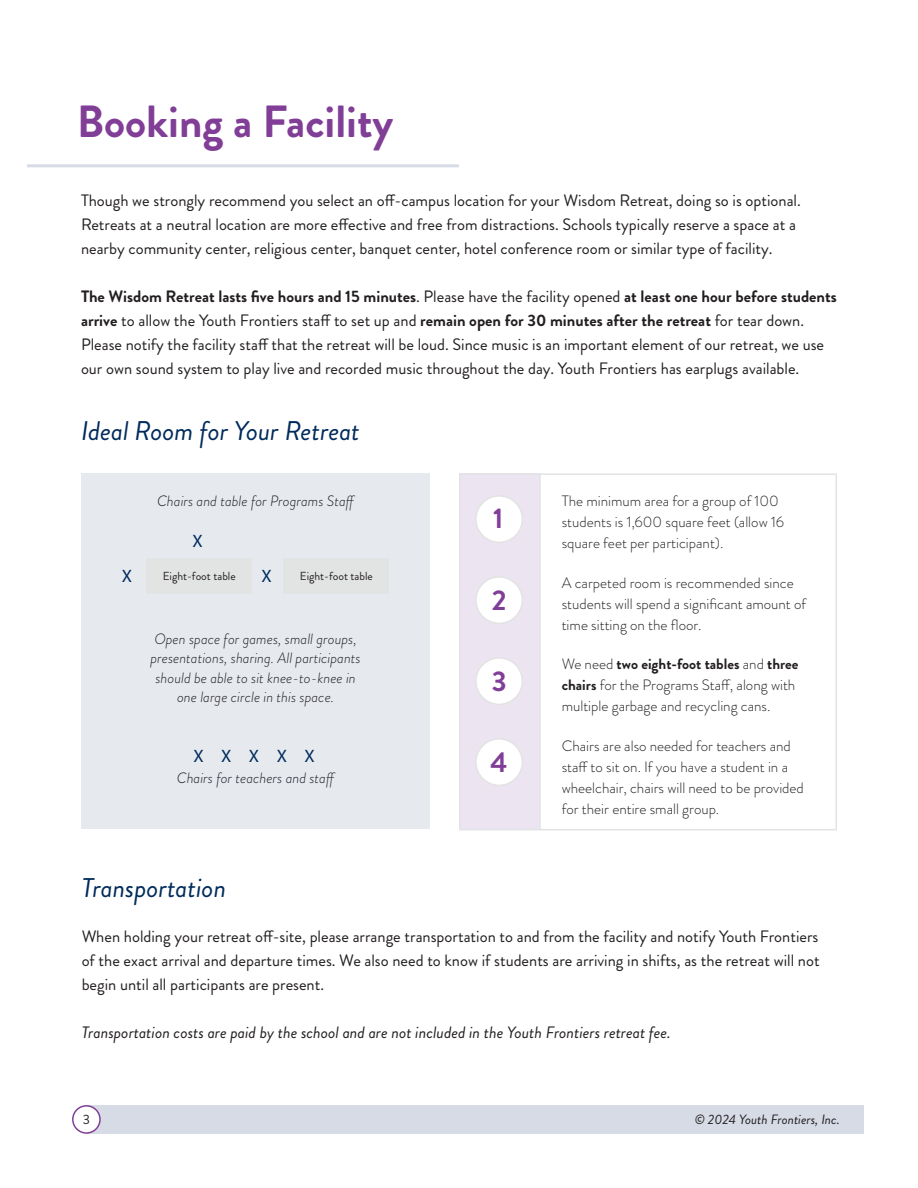
<style>
.page{position:relative;width:918px;height:1188px;background:#fff}
.page>*{position:absolute;margin:0;border:0;box-sizing:border-box;transform-origin:0 0}
.t1{font:700 45px "Brandon Grotesque";color:#813e97}
.t2{font:700 28.5px "Brandon Grotesque";color:#813e97}
.t3{font:italic 27px "Brandon Grotesque";color:#002b5c}
.t4{font:18px "Myriad Pro";color:#002b5c}
.t5{font:16.5px/24px "Brandon Grotesque";color:#231f20}
.t6{font:italic 16.5px "Brandon Grotesque";color:#231f20}
.Paragraph_Style_2{font:300 15px/21px "Brandon Grotesque";color:#231f20}
.Paragraph_Style_2-2{font:italic 300 15px/19.5px "Brandon Grotesque";color:#231f20;text-align:center}
.t7{font:italic 13.5px "Brandon Grotesque";color:#231f20}
.t8{font:13.5px "Brandon Grotesque";color:#231f20}
.Paragraph_Style_2-3{font:11.7px "Brandon Grotesque";color:#231f20}
.s1{font-weight:700}
</style>
<div class="page">
<div style="left:86px;top:1105px;width:778px;height:29px;background:#d6dbe6"></div>
<div style="left:73px;top:1106px;width:27px;height:27px;background:#fff;border-radius:50%"></div>
<div style="left:72px;top:1105px;width:29px;height:29px;border:2px solid #813e97;border-radius:50%"></div>
<div style="left:81px;top:473px;width:349px;height:356px;background:#e6eaef"></div>
<div style="left:459px;top:473px;width:80px;height:357px;background:#ece5f1"></div>
<div style="left:476px;top:496px;width:46px;height:46px;background:#fff;border-radius:50%"></div>
<div style="left:475px;top:495px;width:48px;height:48px;border:2px solid #e2e3e3;border-radius:50%"></div>
<div style="left:476px;top:577px;width:46px;height:46px;background:#fff;border-radius:50%"></div>
<div style="left:475px;top:576px;width:48px;height:48px;border:2px solid #e2e3e3;border-radius:50%"></div>
<div style="left:476px;top:658px;width:46px;height:46px;background:#fff;border-radius:50%"></div>
<div style="left:475px;top:657px;width:48px;height:48px;border:2px solid #e2e3e3;border-radius:50%"></div>
<div style="left:476px;top:739px;width:46px;height:46px;background:#fff;border-radius:50%"></div>
<div style="left:475px;top:738px;width:48px;height:48px;border:2px solid #e2e3e3;border-radius:50%"></div>
<hr style="left:460px;top:473px;width:375px;height:2px;background:#e2e3e3">
<hr style="left:459px;top:473px;width:1px;height:357px;background:#e2e3e3">
<hr style="left:539px;top:473px;width:2px;height:357px;background:#e2e3e3">
<hr style="left:835px;top:473px;width:2px;height:356px;background:#e2e3e3">
<hr style="left:459px;top:829px;width:378px;height:1px;background:#e2e3e3">
<hr style="left:27px;top:164px;width:432px;height:3px;background:#d6dbe6">
<div style="left:147px;top:558px;width:105px;height:36px;background:#e2e3e3"></div>
<div style="left:284px;top:558px;width:105px;height:36px;background:#e2e3e3"></div>
<p class="t1" style="left:77px;top:90px;width:318px">Booking a Facility</p>
<p class="t5" style="left:81px;top:188px;width:721px">Though we strongly recommend you select an off-campus location for your Wisdom Retreat, doing so is optional.<br>Retreats at a neutral location are more effective and free from distractions. Schools typically reserve a space at a nearby community center, religious center, banquet center, hotel conference room or similar type of facility.</p>
<p class="t5" style="left:81px;top:284px;width:757px"><span class="s1">The Wisdom Retreat lasts five hours and 15 minutes</span>. Please have the facility opened <span class="s1">at least one hour before students arrive</span> to allow the Youth Frontiers staff to set up and <span class="s1">remain open for 30 minutes after the retreat</span> for tear down.<br>Please notify the facility staff that the retreat will be loud. Since music is an important element of our retreat, we use our own sound system to play live and recorded music throughout the day. Youth Frontiers has earplugs available.</p>
<p class="t3" style="left:81px;top:412px;width:280px">Ideal Room for Your Retreat</p>
<p class="Paragraph_Style_2-2" style="left:157px;top:492px;width:200px">Chairs and table for Programs Staff</p>
<p class="Paragraph_Style_2" style="left:562px;top:491px;width:224px">The minimum area for a group of 100 students is 1,600 square feet (allow 16 square feet per participant).</p>
<p class="t2" style="left:493px;top:498px;width:12px">1</p>
<p class="t4" style="left:192px;top:530px;width:12px">X</p>
<p class="t4" style="left:122px;top:565px;width:12px">X</p>
<p class="Paragraph_Style_2-3" style="left:163px;top:568px;width:75px">Eight-foot table</p>
<p class="t4" style="left:261px;top:565px;width:12px">X</p>
<p class="Paragraph_Style_2-3" style="left:300px;top:568px;width:75px">Eight-foot table</p>
<p class="Paragraph_Style_2-2" style="left:150px;top:629px;width:212px">Open space for games, small groups, presentations, sharing. All participants should be able to sit knee-to-knee in one large circle in this space.</p>
<p class="t4" style="left:193px;top:745px;width:12px">X</p>
<p class="t4" style="left:221px;top:745px;width:12px">X</p>
<p class="t4" style="left:249px;top:745px;width:12px">X</p>
<p class="t4" style="left:277px;top:745px;width:12px">X</p>
<p class="t4" style="left:304px;top:745px;width:12px">X</p>
<p class="Paragraph_Style_2-2" style="left:177px;top:768px;width:160px">Chairs for teachers and staff</p>
<p class="t3" style="left:82px;top:869px;width:146px">Transportation</p>
<p class="t2" style="left:492px;top:580px;width:16px">2</p>
<p class="t2" style="left:492px;top:661px;width:16px">3</p>
<p class="t2" style="left:491px;top:742px;width:19px">4</p>
<p class="Paragraph_Style_2" style="left:562px;top:572px;width:246px">A carpeted room is recommended since students will spend a significant amount of time sitting on the floor.</p>
<p class="Paragraph_Style_2" style="left:562px;top:654px;width:238px">We need <span class="s1">two eight-foot tables</span> and <span class="s1">three chairs</span> for the Programs Staff, along with multiple garbage and recycling cans.</p>
<p class="Paragraph_Style_2" style="left:562px;top:735px;width:244px">Chairs are also needed for teachers and staff to sit on. If you have a student in a wheelchair, chairs will need to be provided for their entire small group.</p>
<p class="t5" style="left:82px;top:924px;width:739px;text-align:justify">When holding your retreat off-site, please arrange transportation to and from the facility and notify Youth Frontiers of the exact arrival and departure times. We also need to know if students are arriving in shifts, as the retreat will not begin until all participants are present.</p>
<p class="t6" style="left:82px;top:1021px;width:591px">Transportation costs are paid by the school and are not included in the Youth Frontiers retreat fee.</p>
<p class="t8" style="left:83px;top:1110px;width:9px">3</p>
<p class="t7" style="left:695px;top:1110px;width:146px">© 2024 Youth Frontiers, Inc.</p>
</div>
